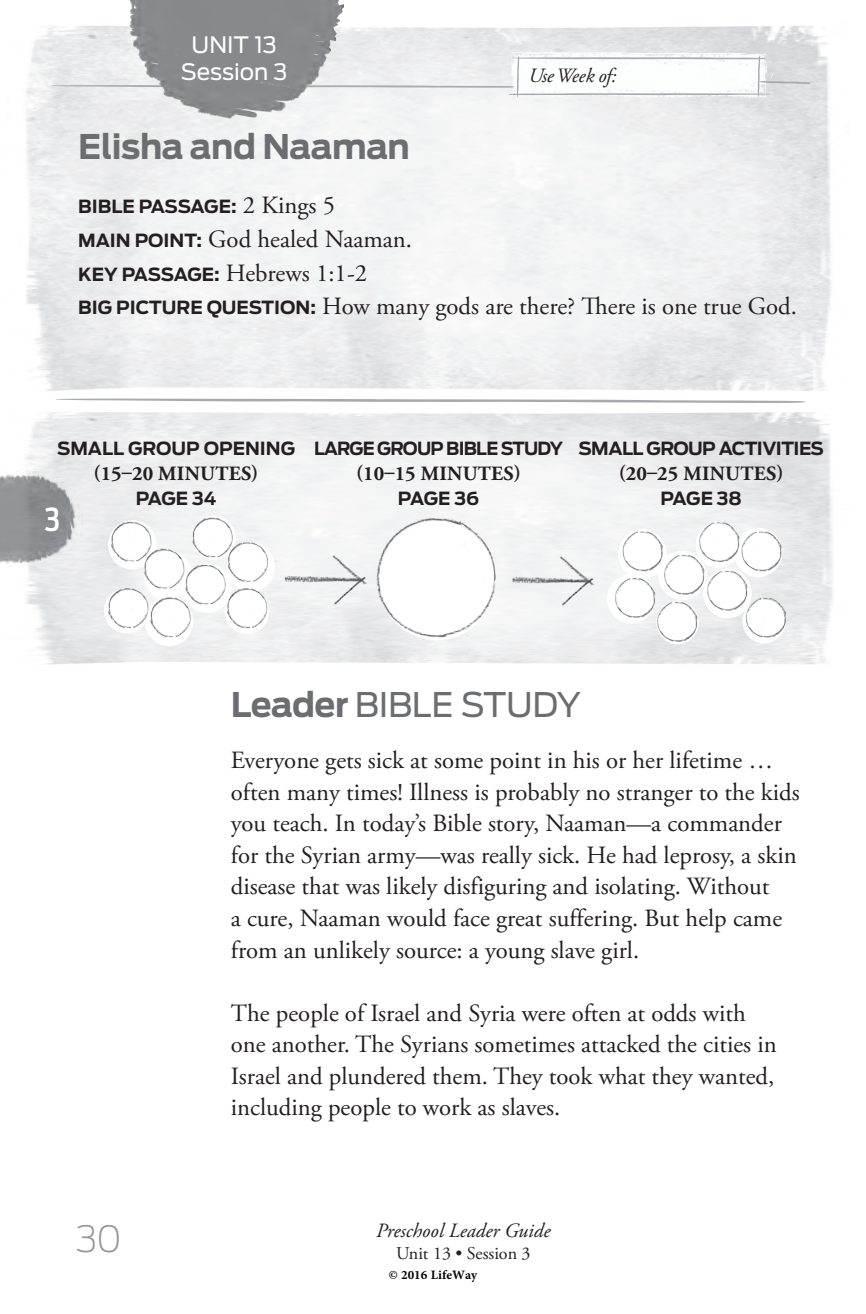
<style>
.page{position:relative;width:866px;height:1314px;background:#fff}
.page>*{position:absolute;margin:0;border:0;box-sizing:border-box;transform-origin:0 0}
.t1{font:200 36px "Antenna";color:#939598}
.t2{font:33.75px "Antenna";letter-spacing:-.01em;color:#6c6d70}
.t3{font:700 33.75px "Antenna";letter-spacing:-.015em;color:#6c6d70}
.t4{font:500 31.5px "Antenna Cond";color:#fff}
.t5{font:24.75px/31.5px "Adobe Garamond Pro";color:#231f20}
.t6{font:22.5px/27px "Antenna";color:#fff;text-align:center}
.t7{font:700 20.25px "Adobe Garamond Pro";letter-spacing:.015em;color:#231f20}
.t8{font:italic 20.25px "Adobe Garamond Pro";color:#231f20}
.t9{font:700 18px "Antenna";letter-spacing:-.03em;color:#231f20}
.t10{font:700 18px "Antenna";letter-spacing:-.005em;color:#231f20}
.t11{font:700 18px "Antenna";color:#231f20}
.t12{font:18px "Adobe Garamond Pro";color:#231f20}
.t13{font:700 18px "Adobe Arabic";color:#000}
.s1{font-family:"Adobe Garamond Pro";font-weight:400;font-size:24.75px}
.s2{font-family:"Antenna";font-weight:700;font-size:18px}
.s3{font-weight:700}
</style>
<div class="page">
<svg style="left:56px;top:399px;width:749px;height:4px"></svg>
<img style="left:507px;top:46px;width:293px;height:61px">
<svg style="left:51px;top:56px;width:759px;height:41px"></svg>
<img style="left:125px;top:0;width:218px;height:121px">
<img style="left:58px;top:515px;width:766px;height:127px">
<img style="left:0;top:471px;width:83px;height:95px">
<p class="t6" style="left:181px;top:31px;width:108px">UNIT 13<br>Session 3</p>
<p class="t8" style="left:529px;top:63px;width:90px">Use Week of:</p>
<h2 class="t3" style="left:78px;top:127px;width:333px">Elisha and Naaman</h2>
<p class="t10" style="left:78px;top:196px;width:258px">BIBLE PASSAGE: <span class="s1">2 Kings 5</span></p>
<p class="t5" style="left:78px;top:223px;width:720px;line-height:33.8px"><span class="s2">MAIN POINT:</span> God healed Naaman.<br><span class="s2">KEY PASSAGE:</span> Hebrews 1:1-2<br><span class="s2">BIG PICTURE QUESTION:</span> How many gods are there? There is one true God.</p>
<p class="t11" style="left:57px;top:438px;width:240px">SMALL GROUP OPENING</p>
<p class="t7" style="left:94px;top:461px;width:166px">(15–20 MINUTES)</p>
<p class="t9" style="left:136px;top:487px;width:82px">PAGE 34</p>
<p class="t4" style="left:44px;top:501px;width:18px">3</p>
<p class="t9" style="left:314px;top:438px;width:251px">LARGE GROUP BIBLE STUDY</p>
<p class="t7" style="left:356px;top:461px;width:166px">(10–15 MINUTES)</p>
<p class="t9" style="left:398px;top:487px;width:83px">PAGE 36</p>
<p class="t9" style="left:578px;top:438px;width:247px">SMALL GROUP ACTIVITIES</p>
<p class="t7" style="left:619px;top:461px;width:166px">(20–25 MINUTES)</p>
<p class="t9" style="left:660px;top:487px;width:83px">PAGE 38</p>
<h2 class="t2" style="left:231px;top:684px;width:351px"><span class="s3">Leader</span> BIBLE STUDY</h2>
<p class="t5" style="left:231px;top:746px;width:570px">Everyone gets sick at some point in his or her lifetime … often many times! Illness is probably no stranger to the kids you teach. In today’s Bible story, Naaman—a commander for the Syrian army—was really sick. He had leprosy, a skin disease that was likely disfiguring and isolating. Without<br>a cure, Naaman would face great suffering. But help came from an unlikely source: a young slave girl.</p>
<p class="t5" style="left:231px;top:998px;width:547px">The people of Israel and Syria were often at odds with one another. The Syrians sometimes attacked the cities in Israel and plundered them. They took what they wanted, including people to work as slaves.</p>
<h1 class="t1" style="left:76px;top:1217px;width:47px">30</h1>
<p class="t8" style="left:376px;top:1218px;width:176px">Preschool Leader Guide</p>
<p class="t12" style="left:396px;top:1242px;width:136px">Unit 13 • Session 3</p>
<p class="t13" style="left:389px;top:1262px;width:90px">© 2016 LifeWay</p>
</div>
